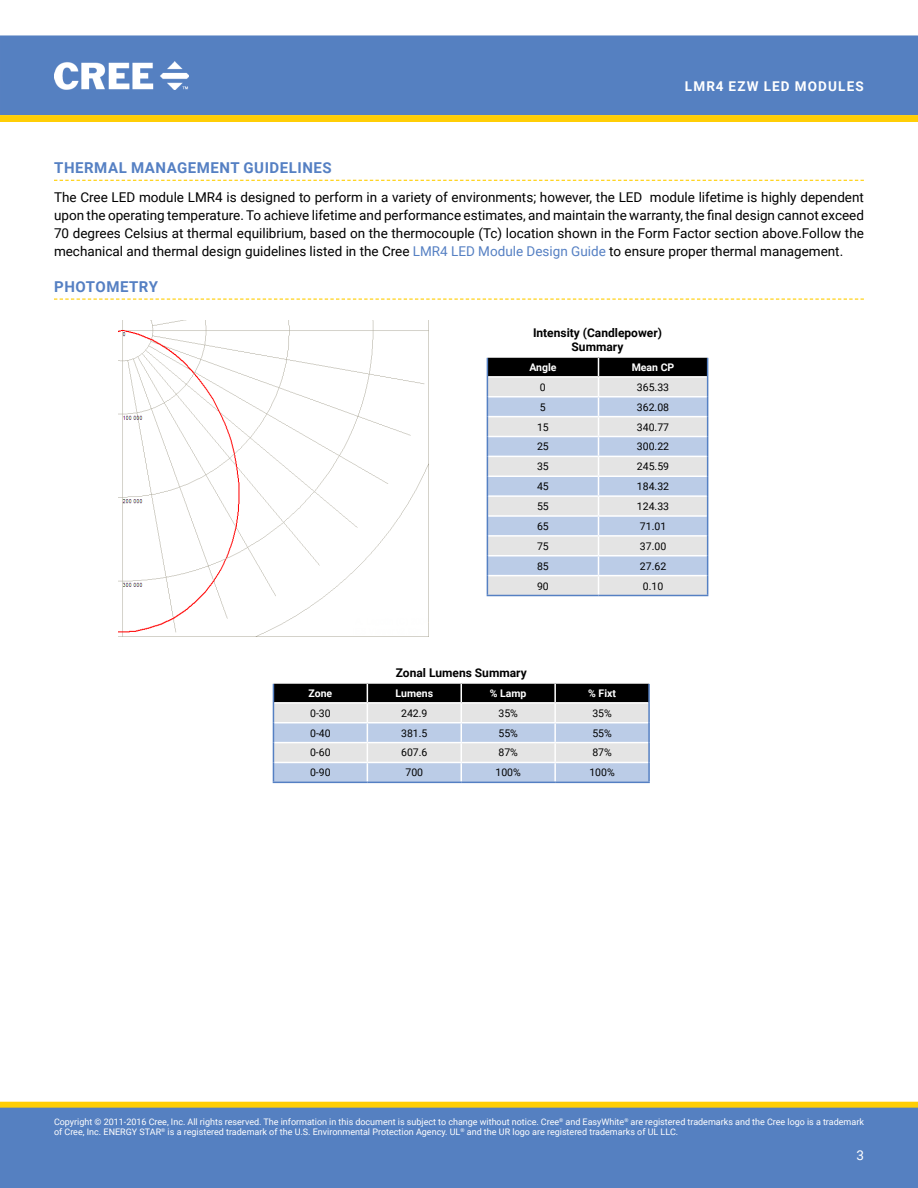
<style>
.page{position:relative;width:918px;height:1188px;background:#fff}
.page>*{position:absolute;margin:0;border:0;box-sizing:border-box;transform-origin:0 0}
.t1{font:700 15px "Roboto";letter-spacing:.035em;color:#5580c3}
.t2{font:13.5px/18px "Roboto";color:#000;text-align:justify}
.t3{font:700 13.5px "Roboto";letter-spacing:.085em;color:#fff}
.t4{font:13.5px "Roboto";color:#fff}
.t5{font:700 12px/14.4px "Roboto";color:#000;text-align:center}
.t6{font:10.5px "Roboto";color:#000}
.t7{font:700 10.5px "Roboto";color:#fff}
.t8{font:9px/10.8px "Roboto";color:#fff}
.s1{color:#5580c3}
</style>
<div class="page">
<div style="left:0;top:35px;width:918px;height:80px;background:#5580c1"></div>
<img style="left:55px;top:62px;width:134px;height:28px">
<div style="left:1px;top:1102px;width:916px;height:6px;background:#ffce06"></div>
<div style="left:0;top:1102px;width:918px;height:6px;border:1px solid #ffce06"></div>
<div style="left:0;top:1108px;width:918px;height:80px;background:#5580c1"></div>
<svg style="left:0;top:115px;width:918px;height:7px;background:#fece08"></svg>
<svg style="left:54px;top:180px;width:810px;height:1px"></svg>
<svg style="left:54px;top:299px;width:810px;height:1px"></svg>
<svg style="left:487px;top:358px;width:221px;height:237px;background:#bdc6d4"></svg>
<hr style="left:487px;top:595px;width:111px;height:1px;background:#5580c3">
<hr style="left:598px;top:595px;width:110px;height:1px;background:#5580c3">
<img style="left:118px;top:321px;width:310px;height:315px">
<svg style="left:273px;top:684px;width:377px;height:98px;background:#abb2bd"></svg>
<hr style="left:648px;top:762px;width:2px;height:20px;background:#5580c3">
<hr style="left:273px;top:782px;width:94px;height:1px;background:#5580c3">
<hr style="left:367px;top:782px;width:94px;height:1px;background:#5580c3">
<hr style="left:461px;top:782px;width:94px;height:1px;background:#5580c3">
<hr style="left:555px;top:782px;width:95px;height:1px;background:#5580c3">
<p class="t3" style="left:685px;top:77px;width:180px">LMR4 EZW LED Modules</p>
<p class="t1" style="left:54px;top:157px;width:33px">Therm</p>
<p class="t1" style="left:108px;top:157px;width:91px">al manageme</p>
<p class="t1" style="left:220px;top:157px;width:60px">nt guidel</p>
<p class="t1" style="left:298px;top:157px;width:36px">ines</p>
<p class="t2" style="left:54px;top:188px;width:811px">The Cree LED module LMR4 is designed to perform in a variety of environments; however, the LED module lifetime is highly dependent upon the operating temperature. To achieve lifetime and performance estimates, and maintain the warranty, the final design cannot exceed 70 degrees Celsius at thermal equilibrium, based on the thermocouple (Tc) location shown in the Form Factor section above.Follow the mechanical and thermal design guidelines listed in the Cree <span class="s1">LMR4 LED Module Design Guide</span> to ensure proper thermal management.</p>
<p class="t1" style="left:54px;top:276px;width:64px">photometr</p>
<p class="t1" style="left:149px;top:276px;width:11px">y</p>
<p class="t5" style="left:533px;top:325px;width:131px">Intensity (Candlepower)<br>Summary</p>
<p class="t7" style="left:529px;top:360px;width:29px">Angle</p>
<p class="t7" style="left:632px;top:360px;width:44px">Mean CP</p>
<p class="t6" style="left:540px;top:380px;width:7px">0</p>
<p class="t6" style="left:637px;top:380px;width:34px">365.33</p>
<p class="t6" style="left:540px;top:400px;width:7px">5</p>
<p class="t6" style="left:637px;top:400px;width:34px">362.08</p>
<p class="t6" style="left:537px;top:419px;width:13px">15</p>
<p class="t6" style="left:637px;top:419px;width:34px">340.77</p>
<p class="t6" style="left:537px;top:439px;width:13px">25</p>
<p class="t6" style="left:637px;top:439px;width:34px">300.22</p>
<p class="t6" style="left:537px;top:459px;width:13px">35</p>
<p class="t6" style="left:637px;top:459px;width:34px">245.59</p>
<p class="t6" style="left:537px;top:479px;width:13px">45</p>
<p class="t6" style="left:637px;top:479px;width:34px">184.32</p>
<p class="t6" style="left:537px;top:499px;width:13px">55</p>
<p class="t6" style="left:637px;top:499px;width:34px">124.33</p>
<p class="t6" style="left:537px;top:519px;width:13px">65</p>
<p class="t6" style="left:640px;top:519px;width:28px">71.01</p>
<p class="t6" style="left:537px;top:539px;width:13px">75</p>
<p class="t6" style="left:640px;top:539px;width:28px">37.00</p>
<p class="t6" style="left:537px;top:559px;width:13px">85</p>
<p class="t6" style="left:640px;top:559px;width:28px">27.62</p>
<p class="t6" style="left:537px;top:578px;width:13px">90</p>
<p class="t6" style="left:643px;top:578px;width:22px">0.10</p>
<p class="t5" style="left:396px;top:665px;width:132px">Zonal Lumens Summary</p>
<p class="t7" style="left:309px;top:686px;width:25px">Zone</p>
<p class="t7" style="left:396px;top:686px;width:39px">Lumens</p>
<p class="t7" style="left:490px;top:686px;width:38px">% Lamp</p>
<p class="t7" style="left:588px;top:686px;width:29px">% Fixt</p>
<p class="t6" style="left:310px;top:706px;width:22px">0-30</p>
<p class="t6" style="left:401px;top:706px;width:28px">242.9</p>
<p class="t6" style="left:498px;top:706px;width:21px">35%</p>
<p class="t6" style="left:592px;top:706px;width:21px">35%</p>
<p class="t6" style="left:310px;top:726px;width:22px">0-40</p>
<p class="t6" style="left:401px;top:726px;width:28px">381.5</p>
<p class="t6" style="left:498px;top:726px;width:21px">55%</p>
<p class="t6" style="left:592px;top:726px;width:21px">55%</p>
<p class="t6" style="left:310px;top:745px;width:22px">0-60</p>
<p class="t6" style="left:401px;top:745px;width:28px">607.6</p>
<p class="t6" style="left:498px;top:745px;width:21px">87%</p>
<p class="t6" style="left:592px;top:745px;width:21px">87%</p>
<p class="t6" style="left:310px;top:765px;width:22px">0-90</p>
<p class="t6" style="left:405px;top:765px;width:19px">700</p>
<p class="t6" style="left:495px;top:765px;width:27px">100%</p>
<p class="t6" style="left:589px;top:765px;width:27px">100%</p>
<p class="t8" style="left:54px;top:1116px;width:811px">Copyright © 2011-2016 Cree, Inc. All rights reserved. The information in this document is subject to change without notice. Cree<sup>®</sup> and EasyWhite<sup>®</sup> are registered trademarks and the Cree logo is a trademark of Cree, Inc. ENERGY STAR<sup>®</sup> is a registered trademark of the U.S. Environmental Protection Agency. UL<sup>®</sup> and the UR logo are registered trademarks of UL LLC.</p>
<p class="t4" style="left:856px;top:1145px;width:9px">3</p>
</div>
